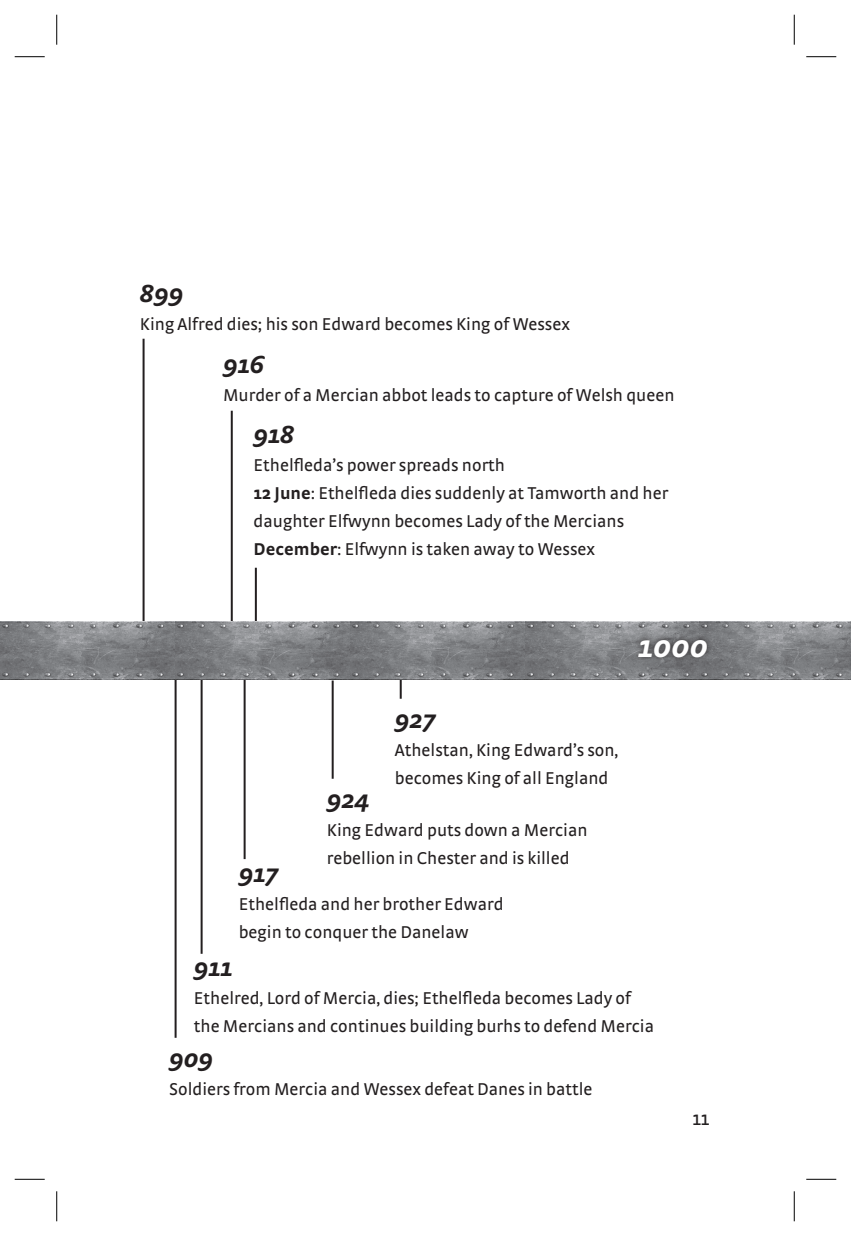
<style>
.page{position:relative;width:851px;height:1236px;background:#fff}
.page>*{position:absolute;margin:0;border:0;box-sizing:border-box;transform-origin:0 0}
.t1{font:italic 700 32px "Strada OT";color:#fff}
.t2{font:italic 700 26px "Strada OT";color:#231f20}
.t3{font:20px "Strada OT";color:#231f20}
.t4{font:18px/28px "Strada OT";color:#231f20}
.s1{font-weight:700}
</style>
<div class="page">
<hr style="left:243px;top:672px;width:2px;height:187px;background:#231f20">
<hr style="left:255px;top:568px;width:2px;height:96px;background:#231f20">
<img style="left:0;top:622px;width:1px;height:57px">
<hr style="left:174px;top:662px;width:2px;height:376px;background:#231f20">
<hr style="left:142px;top:339px;width:2px;height:294px;background:#231f20">
<hr style="left:200px;top:657px;width:2px;height:297px;background:#231f20">
<hr style="left:231px;top:411px;width:2px;height:222px;background:#231f20">
<hr style="left:399px;top:646px;width:2px;height:53px;background:#231f20">
<img style="left:1px;top:622px;width:175px;height:57px">
<img style="left:176px;top:622px;width:174px;height:57px">
<img style="left:350px;top:622px;width:175px;height:57px">
<img style="left:525px;top:622px;width:174px;height:57px">
<img style="left:699px;top:622px;width:151px;height:57px">
<div style="left:632px;top:634px;width:80px;height:28px;background:#231f20;opacity:.75"></div>
<hr style="left:331px;top:680px;width:2px;height:99px;background:#231f20">
<hr style="left:15px;top:56px;width:30px;height:1px;background:#000">
<hr style="left:806px;top:56px;width:30px;height:1px;background:#000">
<hr style="left:15px;top:1179px;width:30px;height:1px;background:#000">
<hr style="left:806px;top:1179px;width:30px;height:1px;background:#000">
<hr style="left:56px;top:15px;width:1px;height:30px;background:#000">
<hr style="left:56px;top:1191px;width:1px;height:30px;background:#000">
<hr style="left:793px;top:15px;width:1px;height:30px;background:#000">
<hr style="left:793px;top:1191px;width:1px;height:30px;background:#000">
<h2 class="t2" style="left:140px;top:278px;width:45px">899</h2>
<p class="t4" style="left:140px;top:310px;width:431px">King Alfred dies; his son Edward becomes King of Wessex</p>
<h2 class="t2" style="left:223px;top:349px;width:43px">916</h2>
<p class="t4" style="left:223px;top:381px;width:453px">Murder of a Mercian abbot leads to capture of Welsh queen</p>
<h2 class="t2" style="left:253px;top:419px;width:42px">918</h2>
<p class="t4" style="left:253px;top:451px;width:416px">Ethelfleda’s power spreads north<br><span class="s1">12 June</span>: Ethelfleda dies suddenly at Tamworth and her daughter Elfwynn becomes Lady of the Mercians <span class="s1">December</span>: Elfwynn is taken away to Wessex</p>
<h1 class="t1" style="left:638px;top:627px;width:71px">1000</h1>
<h2 class="t2" style="left:395px;top:703px;width:43px">927</h2>
<p class="t4" style="left:395px;top:736px;width:225px">Athelstan, King Edward’s son, becomes King of all England</p>
<h2 class="t2" style="left:327px;top:783px;width:44px">924</h2>
<p class="t4" style="left:327px;top:816px;width:262px">King Edward puts down a Mercian rebellion in Chester and is killed</p>
<h2 class="t2" style="left:239px;top:857px;width:41px">917</h2>
<p class="t4" style="left:239px;top:890px;width:266px">Ethelfleda and her brother Edward begin to conquer the Danelaw</p>
<h2 class="t2" style="left:194px;top:952px;width:40px">911</h2>
<p class="t4" style="left:194px;top:984px;width:461px">Ethelred, Lord of Mercia, dies; Ethelfleda becomes Lady of the Mercians and continues building burhs to defend Mercia</p>
<h2 class="t2" style="left:169px;top:1043px;width:46px">909</h2>
<p class="t4" style="left:169px;top:1075px;width:425px">Soldiers from Mercia and Wessex defeat Danes in battle</p>
<p class="t3" style="left:692px;top:1107px;width:18px">11</p>
</div>
